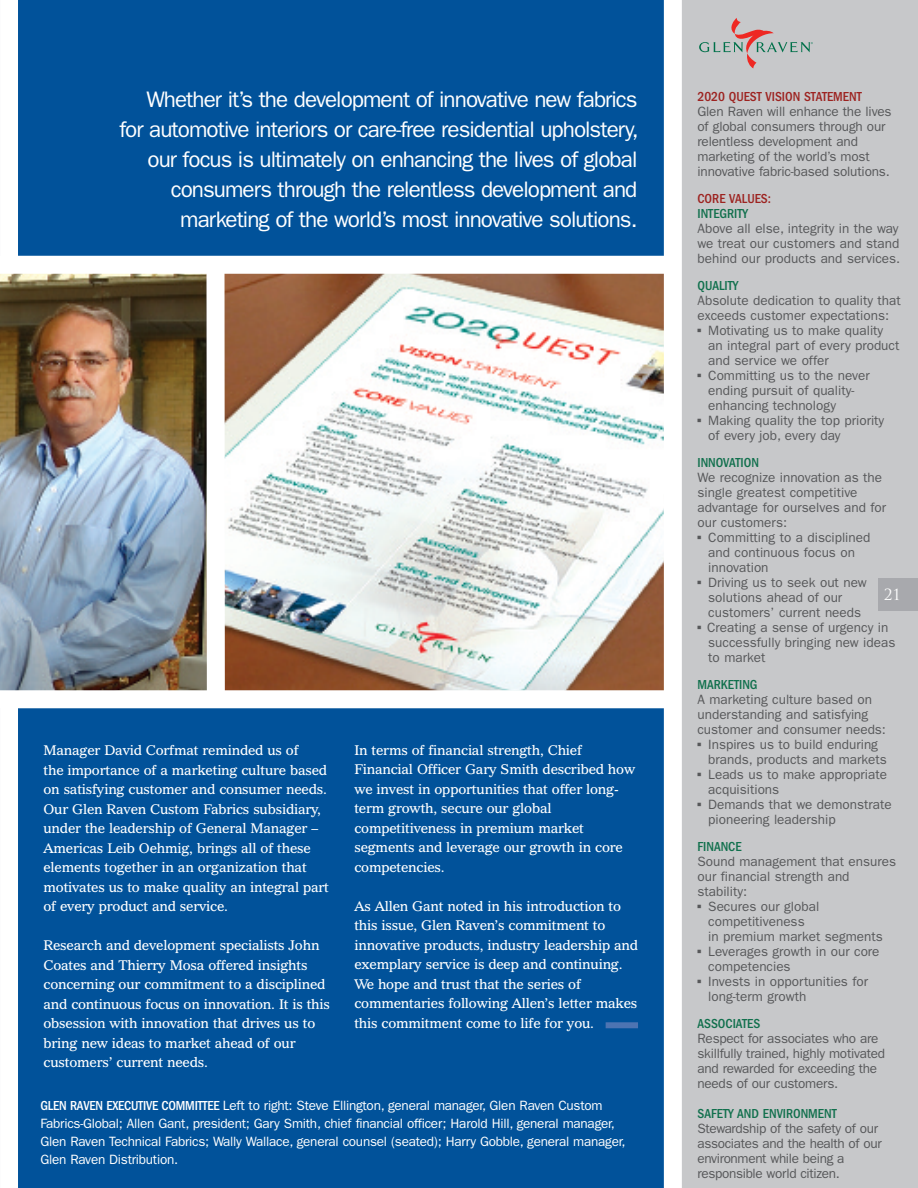
<style>
.page{position:relative;width:918px;height:1188px;background:#fff}
.page>*{position:absolute;margin:0;border:0;box-sizing:border-box;transform-origin:0 0}
.t1{font:22.5px/30px "Franklin Gothic";letter-spacing:-.04em;color:#fff;text-align:right}
.t2{font:15px "Trajan";color:#fff}
.t3{font:13.5px/15px "Franklin Gothic";color:#57585a}
.t4{font:13.5px/19.5px "Imperial BT";letter-spacing:-.01em;color:#fff}
.t5{font:13.5px/18px "Franklin Gothic";letter-spacing:-.02em;color:#fff}
.t6{font:13.5px/15px "Franklin Gothic";letter-spacing:-.02em;color:#57585a}
.t7{font:13.5px/15px "Franklin Gothic";letter-spacing:-.025em;color:#57585a}
.t8{font:500 condensed 13.5px "Franklin Gothic";color:#11704d}
.t9{font:500 condensed 13.5px "Franklin Gothic";color:#9d2320}
.s1{font-weight:500;font-stretch:condensed}
.s2{font-family:"Universal Newswith Comm Pi"}
</style>
<div class="page">
<div style="left:0;top:0;width:673px;height:1188px;background:#01529a"></div>
<div style="left:681px;top:0;width:237px;height:1188px;background:#c7c8ca"></div>
<div style="left:878px;top:579px;width:40px;height:32px;background:#a8a9ad"></div>
<div style="left:0;top:0;width:18px;height:1188px;background:#fff"></div>
<img style="left:225px;top:274px;width:439px;height:416px">
<img style="left:0;top:274px;width:207px;height:416px">
<svg style="left:699px;top:18px;width:114px;height:50px"></svg>
<div style="left:207px;top:258px;width:18px;height:443px;background:#fff"></div>
<div style="left:664px;top:0;width:18px;height:1188px;background:#fff"></div>
<div style="left:0;top:256px;width:667px;height:18px;background:#fff"></div>
<div style="left:0;top:690px;width:674px;height:18px;background:#fff"></div>
<div style="left:606px;top:1022px;width:32px;height:6px;background:#4d74b2"></div>
<p class="t1" style="left:119px;top:86px;width:521px">Whether it’s the development of innovative new fabrics for automotive interiors or care-free residential upholstery, our focus is ultimately on enhancing the lives of global consumers through the relentless development and marketing of the world’s most innovative solutions.</p>
<p class="t4" style="left:44px;top:742px;width:287px">Manager David Corfmat reminded us of<br>the importance of a marketing culture based on satisfying customer and consumer needs.<br>Our Glen Raven Custom Fabrics subsidiary, under the leadership of General Manager – Americas Leib Oehmig, brings all of these elements together in an organization that motivates us to make quality an integral part of every product and service.</p>
<p class="t4" style="left:44px;top:937px;width:288px">Research and development specialists John Coates and Thierry Mosa offered insights concerning our commitment to a disciplined and continuous focus on innovation. It is this obsession with innovation that drives us to bring new ideas to market ahead of our customers’ current needs.</p>
<p class="t4" style="left:354px;top:742px;width:282px">In terms of financial strength, Chief Financial Officer Gary Smith described how we invest in opportunities that offer long&shy;term growth, secure our global competitiveness in premium market segments and leverage our growth in core competencies.</p>
<p class="t4" style="left:354px;top:898px;width:285px">As Allen Gant noted in his introduction to this issue, Glen Raven’s commitment to innovative products, industry leadership and exemplary service is deep and continuing.<br>We hope and trust that the series of commentaries following Allen’s letter makes this commitment come to life for you.</p>
<p class="t5" style="left:40px;top:1097px;width:587px"><span class="s1">GLEN RAVEN EXECUTIVE COMMITTEE</span> Left to right: Steve Ellington, general manager, Glen Raven Custom Fabrics-Global; Allen Gant, president; Gary Smith, chief financial officer; Harold Hill, general manager, Glen Raven Technical Fabrics; Wally Wallace, general counsel (seated); Harry Gobble, general manager, Glen Raven Distribution.</p>
<p class="t9" style="left:698px;top:92px;width:166px">2020 QUEST VISION STATEMENT</p>
<p class="t3" style="left:698px;top:105px;width:196px">Glen Raven will enhance the lives of global consumers through our relentless development and marketing of the world’s most innovative fabric-based solutions.</p>
<p class="t9" style="left:698px;top:194px;width:75px">CORE VALUES:</p>
<p class="t8" style="left:698px;top:209px;width:52px">INTEGRITY</p>
<p class="t3" style="left:698px;top:222px;width:204px">Above all else, integrity in the way we treat our customers and stand behind our products and services.</p>
<p class="t8" style="left:698px;top:281px;width:42px">QUALITY</p>
<p class="t3" style="left:698px;top:294px;width:205px">Absolute dedication to quality that exceeds customer expectations:</p>
<p class="t3" style="left:708px;top:324px;width:193px;text-indent:-11px"><span class="s2">▪</span> Motivating us to make quality an integral part of every product and service we offer</p>
<p class="t3" style="left:708px;top:369px;width:163px;text-indent:-11px"><span class="s2">▪</span> Committing us to the never ending pursuit of quality&shy;enhancing technology</p>
<p class="t3" style="left:708px;top:414px;width:177px;text-indent:-11px"><span class="s2">▪</span> Making quality the top priority of every job, every day</p>
<p class="t8" style="left:698px;top:458px;width:63px">INNOVATION</p>
<p class="t3" style="left:698px;top:471px;width:190px">We recognize innovation as the single greatest competitive advantage for ourselves and for our customers:</p>
<p class="t3" style="left:708px;top:531px;width:164px;text-indent:-11px"><span class="s2">▪</span> Committing to a disciplined and continuous focus on innovation</p>
<p class="t3" style="left:708px;top:576px;width:160px;text-indent:-11px"><span class="s2">▪</span> Driving us to seek out new solutions ahead of our customers’ current needs</p>
<p class="t3" style="left:708px;top:621px;width:189px;text-indent:-11px"><span class="s2">▪</span> Creating a sense of urgency in successfully bringing new ideas to market</p>
<p class="t8" style="left:698px;top:680px;width:62px">MARKETING</p>
<p class="t3" style="left:698px;top:693px;width:190px">A marketing culture based on understanding and satisfying customer and consumer needs:</p>
<p class="t3" style="left:708px;top:738px;width:180px;text-indent:-11px"><span class="s2">▪</span> Inspires us to build enduring brands, products and markets</p>
<p class="t3" style="left:708px;top:768px;width:180px;text-indent:-11px"><span class="s2">▪</span> Leads us to make appropriate acquisitions</p>
<p class="t3" style="left:708px;top:798px;width:185px;text-indent:-11px"><span class="s2">▪</span> Demands that we demonstrate pioneering leadership</p>
<p class="t8" style="left:698px;top:842px;width:46px">FINANCE</p>
<p class="t3" style="left:698px;top:855px;width:200px">Sound management that ensures our financial strength and stability:</p>
<p class="t3" style="left:708px;top:900px;width:176px;text-indent:-11px"><span class="s2">▪</span> Secures our global competitiveness<br>in premium market segments</p>
<p class="t3" style="left:708px;top:945px;width:173px;text-indent:-11px"><span class="s2">▪</span> Leverages growth in our core competencies</p>
<p class="t3" style="left:708px;top:975px;width:161px;text-indent:-11px"><span class="s2">▪</span> Invests in opportunities for long-term growth</p>
<p class="t8" style="left:698px;top:1019px;width:64px">ASSOCIATES</p>
<p class="t6" style="left:698px;top:1032px;width:189px">Respect for associates who are skillfully trained, highly motivated and rewarded for exceeding the needs of our customers.</p>
<p class="t8" style="left:698px;top:1109px;width:141px">SAFETY AND ENVIRONMENT</p>
<p class="t7" style="left:698px;top:1122px;width:186px">Stewardship of the safety of our associates and the health of our environment while being a responsible world citizen.</p>
<p class="t2" style="left:884px;top:586px;width:17px">21</p>
</div>
